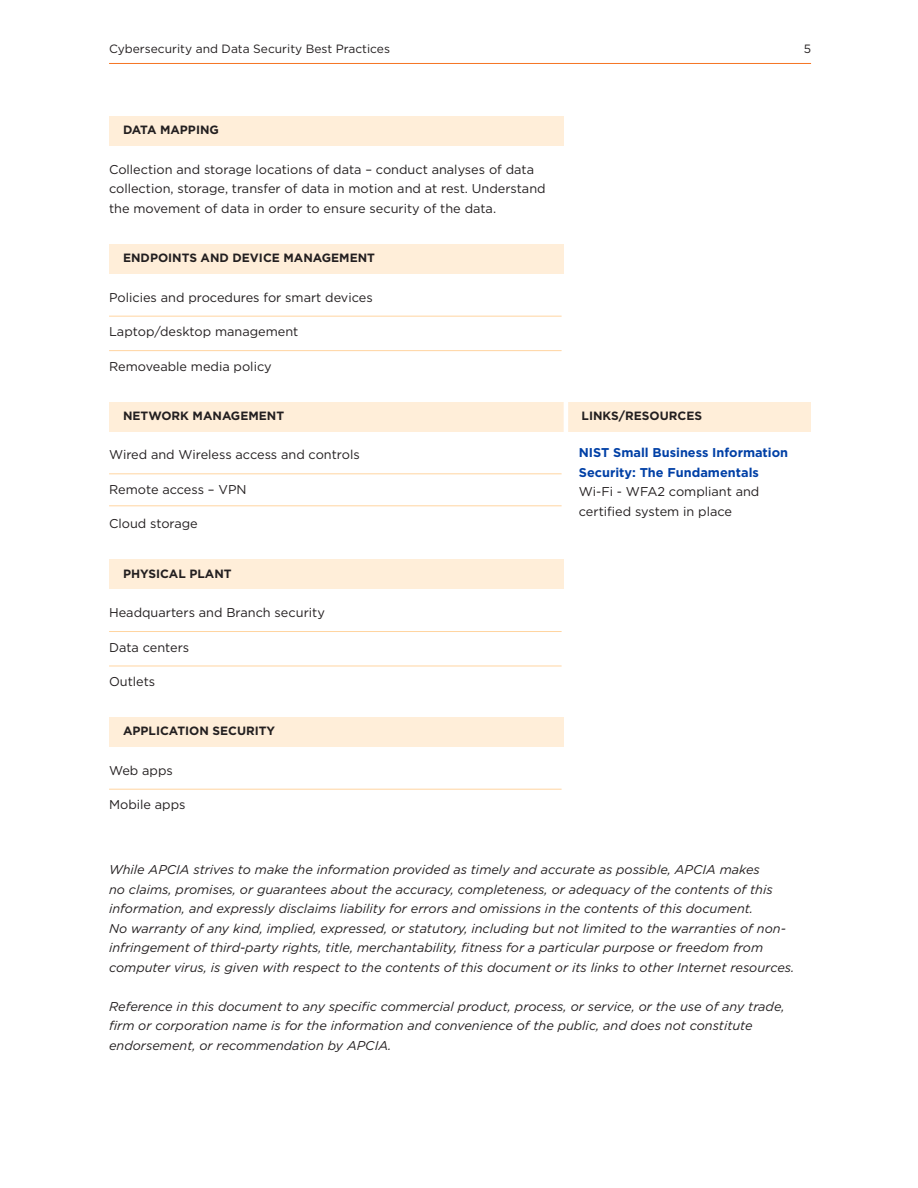
<style>
.page{position:relative;width:918px;height:1188px;background:#fff}
.page>*{position:absolute;margin:0;border:0;box-sizing:border-box;transform-origin:0 0}
.t1{font:italic 12.75px/19.5px "Gotham";color:#231f20}
.t2{font:12.75px/19.5px "Gotham";color:#231f20}
.t3{font:700 12.75px/19.5px "Gotham";color:#0040a6}
.t4{font:700 12px "Gotham";color:#231f20}
.t5{font:12px "Gotham";color:#231f20}
</style>
<div class="page">
<hr style="left:109px;top:63px;width:702px;height:1px;background:#f57523">
<div style="left:109px;top:116px;width:455px;height:30px;background:#ffeed9"></div>
<div style="left:109px;top:244px;width:455px;height:30px;background:#ffeed9"></div>
<hr style="left:109px;top:316px;width:453px;height:1px;background:#ffd5a1">
<hr style="left:109px;top:350px;width:453px;height:1px;background:#ffd5a1">
<div style="left:109px;top:402px;width:702px;height:30px;background:#ffeed9"></div>
<hr style="left:564px;top:393px;width:4px;height:45px;background:#fff">
<hr style="left:109px;top:473px;width:453px;height:1px;background:#ffd5a1">
<hr style="left:109px;top:505px;width:453px;height:1px;background:#ffd5a1">
<div style="left:109px;top:559px;width:455px;height:30px;background:#ffeed9"></div>
<hr style="left:109px;top:631px;width:453px;height:1px;background:#ffd5a1">
<hr style="left:109px;top:666px;width:453px;height:1px;background:#ffd5a1">
<div style="left:109px;top:717px;width:455px;height:30px;background:#ffeed9"></div>
<hr style="left:109px;top:789px;width:453px;height:1px;background:#ffd5a1">
<p class="t5" style="left:109px;top:41px;width:282px">Cybersecurity and Data Security Best Practices</p>
<p class="t5" style="left:804px;top:42px;width:9px">5</p>
<p class="t4" style="left:123px;top:122px;width:97px">DATA MAPPING</p>
<p class="t2" style="left:109px;top:160px;width:427px">Collection and storage locations of data – conduct analyses of data</p>
<p class="t2" style="left:109px;top:179px;width:438px">collection, storage, transfer of data in motion and at rest. Understand the movement of data in order to ensure security of the data.</p>
<p class="t4" style="left:123px;top:250px;width:253px">ENDPOINTS AND DEVICE MANAGEMENT</p>
<p class="t2" style="left:109px;top:287px;width:265px">Policies and procedures for smart devices</p>
<p class="t2" style="left:109px;top:322px;width:191px">Laptop/desktop management</p>
<p class="t2" style="left:109px;top:356px;width:164px">Removeable media policy</p>
<p class="t4" style="left:123px;top:408px;width:162px">NETWORK MANAGEMENT</p>
<p class="t4" style="left:582px;top:408px;width:122px">LINKS/RESOURCES</p>
<p class="t3" style="left:579px;top:443px;width:211px">NIST Small Business Information<br>Security: The Fundamentals</p>
<p class="t2" style="left:579px;top:482px;width:182px">Wi-Fi - WFA2 compliant and</p>
<p class="t2" style="left:579px;top:501px;width:155px">certified system in place</p>
<p class="t2" style="left:109px;top:445px;width:252px">Wired and Wireless access and controls</p>
<p class="t2" style="left:109px;top:480px;width:139px">Remote access – VPN</p>
<p class="t2" style="left:109px;top:514px;width:90px">Cloud storage</p>
<p class="t4" style="left:123px;top:565px;width:110px">PHYSICAL PLANT</p>
<p class="t2" style="left:109px;top:603px;width:217px">Headquarters and Branch security</p>
<p class="t2" style="left:109px;top:637px;width:82px">Data centers</p>
<p class="t2" style="left:109px;top:672px;width:48px">Outlets</p>
<p class="t4" style="left:123px;top:723px;width:154px">APPLICATION SECURITY</p>
<p class="t2" style="left:109px;top:760px;width:65px">Web apps</p>
<p class="t2" style="left:109px;top:795px;width:78px">Mobile apps</p>
<p class="t1" style="left:109px;top:860px;width:652px">While APCIA strives to make the information provided as timely and accurate as possible, APCIA makes</p>
<p class="t1" style="left:109px;top:879px;width:665px">no claims, promises, or guarantees about the accuracy, completeness, or adequacy of the contents of this</p>
<p class="t1" style="left:109px;top:899px;width:646px">information, and expressly disclaims liability for errors and omissions in the contents of this document.</p>
<p class="t1" style="left:109px;top:918px;width:678px">No warranty of any kind, implied, expressed, or statutory, including but not limited to the warranties of non-</p>
<p class="t1" style="left:109px;top:938px;width:656px">infringement of third-party rights, title, merchantability, fitness for a particular purpose or freedom from</p>
<p class="t1" style="left:109px;top:957px;width:687px">computer virus, is given with respect to the contents of this document or its links to other Internet resources.</p>
<p class="t1" style="left:109px;top:996px;width:677px">Reference in this document to any specific commercial product, process, or service, or the use of any trade, firm or corporation name is for the information and convenience of the public, and does not constitute</p>
<p class="t1" style="left:109px;top:1035px;width:284px">endorsement, or recommendation by APCIA.</p>
</div>
